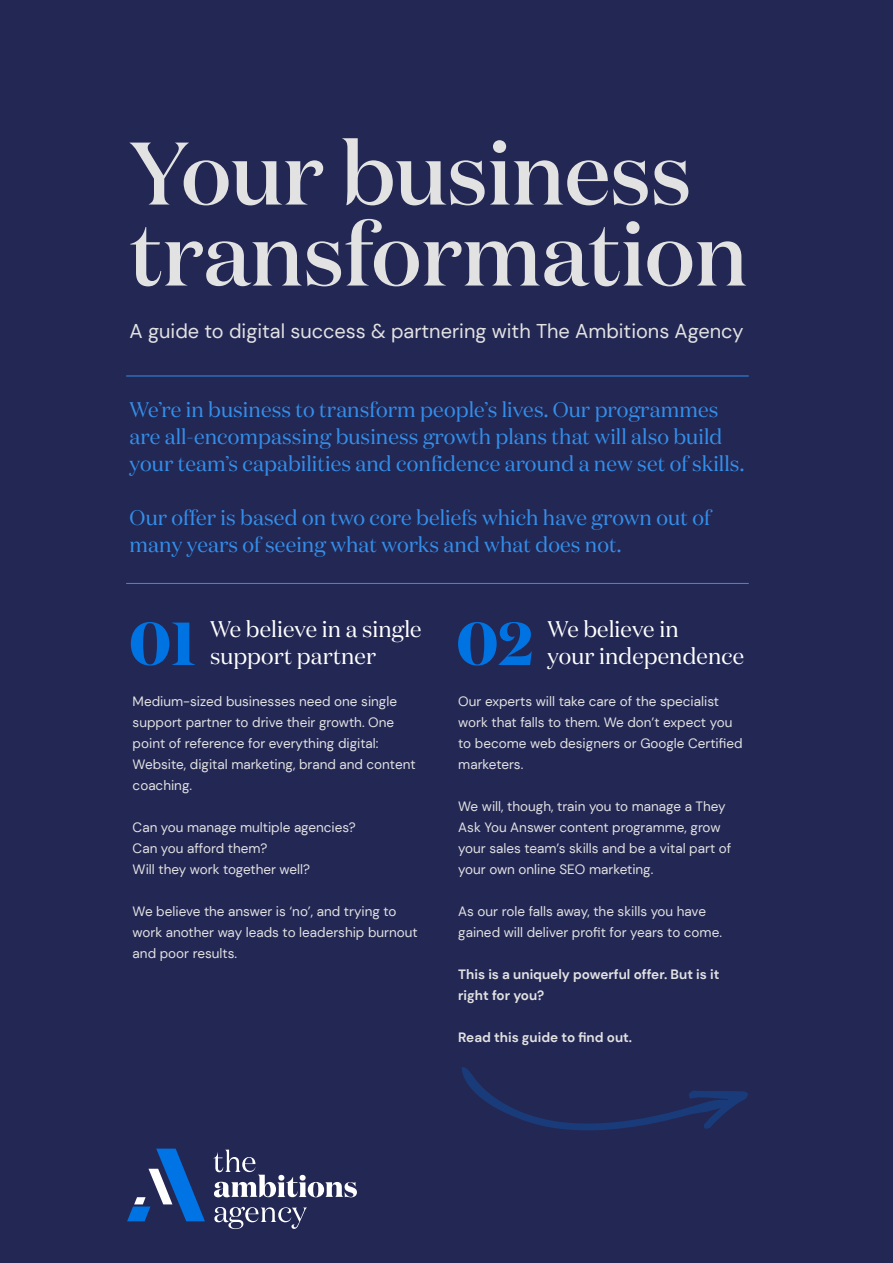
<style>
.page{position:relative;width:893px;height:1263px;background:#232754}
.page>*{position:absolute;margin:0;border:0;box-sizing:border-box;transform-origin:0 0}
.t1{font:500 88.5px/81px "Domaine Display Test";letter-spacing:-.005em;color:#e2e2e2}
.t2{font:700 60.6px "Domaine Display Test";color:#0073e2}
.t3{font:22.5px/27px "Domaine Display Test";letter-spacing:.005em;color:#fff}
.t4{font:21px/27px "Domaine Display Test";letter-spacing:.005em;color:#338fea}
.t5{font:19.95px "DM Sans";color:#e2e2e2}
.t6{font:13.5px/21px "DM Sans";color:#e2e2e2}
.t7{font:700 13.5px/21px "DM Sans";color:#e2e2e2}
.s1{font-family:"Big Caslon";font-weight:500}
</style>
<div class="page">
<svg style="left:213px;top:1149px;width:144px;height:48px"></svg>
<svg style="left:214px;top:1207px;width:93px;height:22px"></svg>
<svg style="left:127px;top:1148px;width:78px;height:73px"></svg>
<hr style="left:126px;top:376px;width:623px;height:1px;background:#338fea">
<hr style="left:126px;top:583px;width:623px;height:1px;background:#338fea">
<svg style="left:462px;top:1067px;width:286px;height:63px"></svg>
<h1 class="t1" style="left:130px;top:132px;width:620px">Your business transformation</h1>
<h3 class="t5" style="left:130px;top:319px;width:616px">A guide to digital success &amp; partnering with The Ambitions Agency</h3>
<h3 class="t4" style="left:130px;top:396px;width:616px">We<span class="s1">’</span>re in business to transform people<span class="s1">’</span>s lives. Our programmes are all-encompassing business growth plans that will also build your team<span class="s1">’</span>s capabilities and confidence around a new set of skills.</h3>
<h3 class="t4" style="left:130px;top:504px;width:582px">Our offer is based on two core beliefs which have grown out of many years of seeing what works and what does not.</h3>
<h3 class="t3" style="left:210px;top:615px;width:213px">We believe in a single support partner</h3>
<p class="t6" style="left:133px;top:691px;width:284px">Medium-sized businesses need one single support partner to drive their growth. One point of reference for everything digital:<br>Website, digital marketing, brand and content coaching.</p>
<p class="t6" style="left:133px;top:817px;width:225px">Can you manage multiple agencies?<br>Can you afford them?<br>Will they work together well?</p>
<p class="t6" style="left:133px;top:901px;width:287px">We believe the answer is ‘no’, and trying to work another way leads to leadership burnout and poor results.</p>
<h3 class="t3" style="left:548px;top:615px;width:198px">We believe in<br>your independence</h3>
<p class="t6" style="left:458px;top:691px;width:286px">Our experts will take care of the specialist work that falls to them. We don’t expect you to become web designers or Google Certified marketers.</p>
<p class="t6" style="left:458px;top:796px;width:274px">We will, though, train you to manage a They Ask You Answer content programme, grow your sales team’s skills and be a vital part of your own online SEO marketing.</p>
<p class="t6" style="left:458px;top:901px;width:265px">As our role falls away, the skills you have gained will deliver profit for years to come.</p>
<p class="t7" style="left:458px;top:964px;width:263px">This is a uniquely powerful offer. But is it right for you?</p>
<p class="t7" style="left:458px;top:1027px;width:175px">Read this guide to find out.</p>
<h2 class="t2" style="left:129px;top:604px;width:68px">01</h2>
<h2 class="t2" style="left:456px;top:604px;width:78px">02</h2>
</div>
